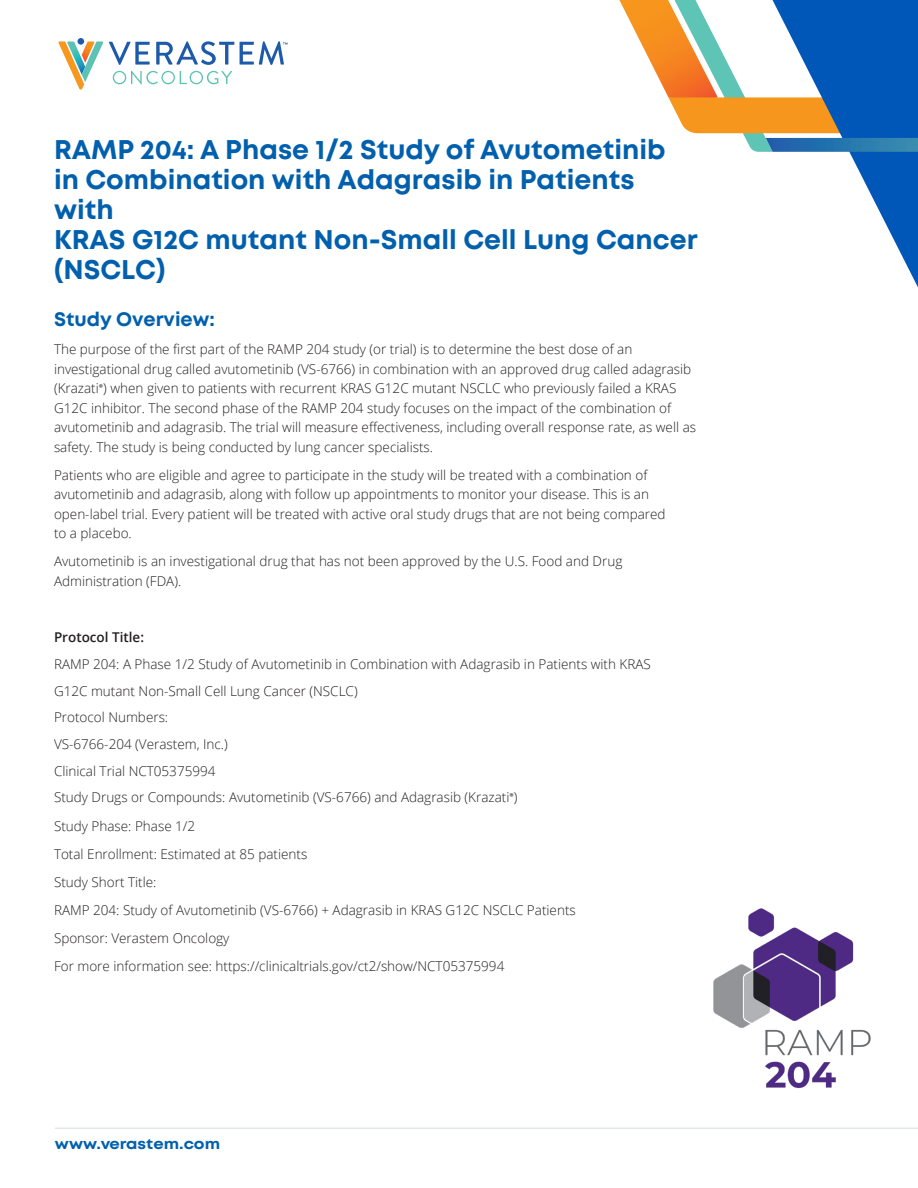
<style>
.page{position:relative;width:918px;height:1188px;background:#fff}
.page>*{position:absolute;margin:0;border:0;box-sizing:border-box;transform-origin:0 0}
.t1{font:700 27px/30px "Mont";color:#0160ad}
.t2{font:700 19.5px "Mont";color:#0160ad}
.t3{font:700 15px "Mont";color:#0160ad;scale:1.1 1}
.t4{font:300 13.5px/19.5px "Open Sans";color:#231f20}
.s1{font-family:"Minion Pro";font-weight:400}
.s2{font-weight:600}
</style>
<div class="page">
<hr style="left:55px;top:1128px;width:863px;height:1px;background:#d9e0e3">
<svg style="left:619px;top:0;width:299px;height:287px"></svg>
<svg style="left:109px;top:42px;width:41px;height:23px"></svg>
<svg style="left:156px;top:41px;width:78px;height:24px"></svg>
<svg style="left:113px;top:71px;width:119px;height:13px"></svg>
<div style="left:78px;top:38px;width:6px;height:7px;background:#1d5aa9;border-radius:50%"></div>
<svg style="left:58px;top:41px;width:45px;height:49px"></svg>
<svg style="left:240px;top:41px;width:48px;height:24px"></svg>
<img style="left:713px;top:908px;width:158px;height:181px">
<p class="t1" style="left:54px;top:135px;width:645px">RAMP 204: A Phase 1/2 Study of Avutometinib<br>in Combination with Adagrasib in Patients with<br>KRAS G12C mutant Non-Small Cell Lung Cancer (NSCLC)</p>
<p class="t2" style="left:54px;top:307px;width:162px">Study Overview:</p>
<p class="t4" style="left:54px;top:339px;width:644px">The purpose of the first part of the RAMP 204 study (or trial) is to determine the best dose of an investigational drug called avutometinib (VS-6766) in combination with an approved drug called adagrasib (Krazati<span class="s1">®</span>) when given to patients with recurrent KRAS G12C mutant NSCLC who previously failed a KRAS G12C inhibitor. The second phase of the RAMP 204 study focuses on the impact of the combination of avutometinib and adagrasib. The trial will measure effectiveness, including overall response rate, as well as safety. The study is being conducted by lung cancer specialists.</p>
<p class="t4" style="left:54px;top:465px;width:613px">Patients who are eligible and agree to participate in the study will be treated with a combination of avutometinib and adagrasib, along with follow up appointments to monitor your disease. This is an open-label trial. Every patient will be treated with active oral study drugs that are not being compared to a placebo.</p>
<p class="t4" style="left:54px;top:551px;width:570px">Avutometinib is an investigational drug that has not been approved by the U.S. Food and Drug<br>Administration (FDA).</p>
<p class="t4" style="left:54px;top:623px;width:598px;line-height:26.7px"><span class="s2">Protocol Title:<br></span>RAMP 204: A Phase 1/2 Study of Avutometinib in Combination with Adagrasib in Patients with KRAS G12C mutant Non-Small Cell Lung Cancer (NSCLC)<br>Protocol Numbers:<br>VS-6766-204 (Verastem, Inc.)<br>Clinical Trial NCT05375994<br>Study Drugs or Compounds: Avutometinib (VS-6766) and Adagrasib (Krazati<span class="s1">®</span>)</p>
<p class="t4" style="left:54px;top:811px;width:523px;line-height:28.2px">Study Phase: Phase 1/2<br>Total Enrollment: Estimated at 85 patients<br>Study Short Title:<br>RAMP 204: Study of Avutometinib (VS-6766) + Adagrasib in KRAS G12C NSCLC Patients Sponsor: Verastem Oncology<br>For more information see: https://clinicaltrials.gov/ct2/show/NCT05375994</p>
<p class="t3" style="left:55px;top:1134px;width:152px">www.verastem.com</p>
</div>
